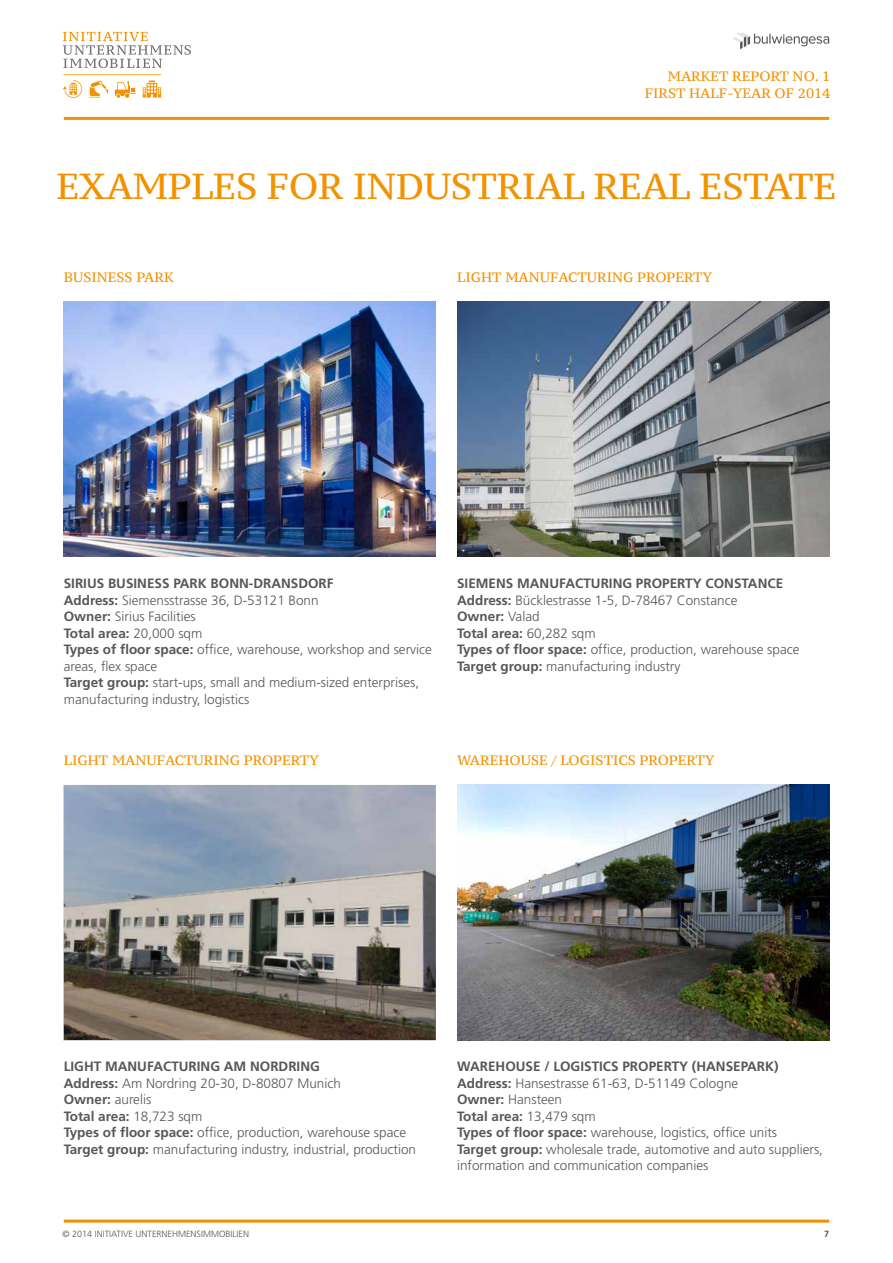
<style>
.page{position:relative;width:893px;height:1263px;background:#fff}
.page>*{position:absolute;margin:0;border:0;box-sizing:border-box;transform-origin:0 0}
.t1{font:36px "PT Serif Caption";letter-spacing:-.01em;color:#f39200}
.t2{font:300 13.5px/16.5px "Frutiger";color:#575757}
.t3{font:13.5px/16.5px "PT Serif Caption";color:#f39200;text-align:right}
.t4{font:700 13.5px "Frutiger";color:#575757}
.t5{font:300 9px "Frutiger";color:#575757}
.t6{font:700 9px "Frutiger";color:#575757}
.s1{font-weight:700}
</style>
<div class="page">
<hr style="left:64px;top:1219px;width:765px;height:3px;background:#f39200">
<hr style="left:64px;top:117px;width:765px;height:3px;background:#f39200">
<svg style="left:63px;top:32px;width:128px;height:66px"></svg>
<svg style="left:733px;top:32px;width:96px;height:17px"></svg>
<img style="left:64px;top:785px;width:372px;height:255px">
<img style="left:457px;top:302px;width:372px;height:255px">
<img style="left:457px;top:785px;width:372px;height:255px">
<img style="left:64px;top:302px;width:372px;height:255px">
<p class="t3" style="left:645px;top:68px;width:187px">MARKET REPORT NO. 1<br>FIRST HALF-YEAR OF 2014</p>
<h1 class="t1" style="left:56px;top:163px;width:782px">EXAMPLES F OR INDUSTRIAL REAL ESTATE</h1>
<p class="t3" style="left:64px;top:269px;width:111px">BUSINESS PARK</p>
<p class="t3" style="left:457px;top:269px;width:83px">LIGHT MANUF</p>
<p class="t3" style="left:559px;top:269px;width:153px">ACTURING PROPERTY</p>
<p class="t2" style="left:64px;top:576px;width:370px"><span class="s1">Sirius Business Park Bonn-Dransdorf<br>Address:</span> Siemensstrasse 36, D-53121 Bonn<br><span class="s1">Owner:</span> Sirius Facilities<br><span class="s1">Total area:</span> 20,000 sqm<br><span class="s1">Types of floor space:</span> office, warehouse, workshop and service areas, flex space<br><span class="s1">Target group:</span> start-ups, small and medium-sized enterprises, manufacturing industry, logistics</p>
<p class="t4" style="left:457px;top:576px;width:83px">SIEMENS MANUFAC</p>
<p class="t4" style="left:583px;top:576px;width:175px">TURING PROPERTY CONSTANC</p>
<p class="t4" style="left:776px;top:576px;width:9px">E</p>
<p class="t2" style="left:457px;top:592px;width:344px"><span class="s1">Address:</span> Bücklestrasse 1-5, D-78467 Constance<br><span class="s1">Owner:</span> Valad<br><span class="s1">Total area:</span> 60,282 sqm<br><span class="s1">Types of floor space:</span> office, production, warehouse space <span class="s1">Target group:</span> manufacturing industry</p>
<p class="t3" style="left:64px;top:751px;width:83px">LIGHT MANUF</p>
<p class="t3" style="left:165px;top:751px;width:153px">ACTURING PROPERTY</p>
<p class="t3" style="left:457px;top:751px;width:257px">WAREHOUSE / LOGISTIC S PROPERTY</p>
<p class="t2" style="left:64px;top:1059px;width:354px"><span class="s1">Lig ht manufacturing am Nordring<br>Address:</span> Am Nordring 20-30, D-80807 M unich<br><span class="s1">Owner:</span> aurelis<br><span class="s1">Total area:</span> 18,723 sqm<br><span class="s1">Types of floor space:</span> office, production, warehouse space <span class="s1">Target group:</span> manufacturing industry, industrial, production</p>
<p class="t2" style="left:457px;top:1059px;width:367px;text-indent:207px"><span class="s1">rty (Hansepark)<br>Address:</span> Hansestrasse 61-63, D-51149 Cologne<br><span class="s1">Owner:</span> Hansteen<br><span class="s1">Total area:</span> 13,479 sqm<br><span class="s1">Types of floor space:</span> warehouse, logistics, office units<br><span class="s1">Target group:</span> wholesale trade, automotive and auto suppliers, information and communication companies</p>
<p class="t4" style="left:457px;top:1059px;width:105px">Warehouse / logi</p>
<p class="t4" style="left:584px;top:1059px;width:64px">sti cs prope</p>
<p class="t5" style="left:63px;top:1229px;width:188px">© 2014 Initiative Unternehmensimmobilien</p>
<p class="t6" style="left:824px;top:1228px;width:7px">7</p>
</div>
